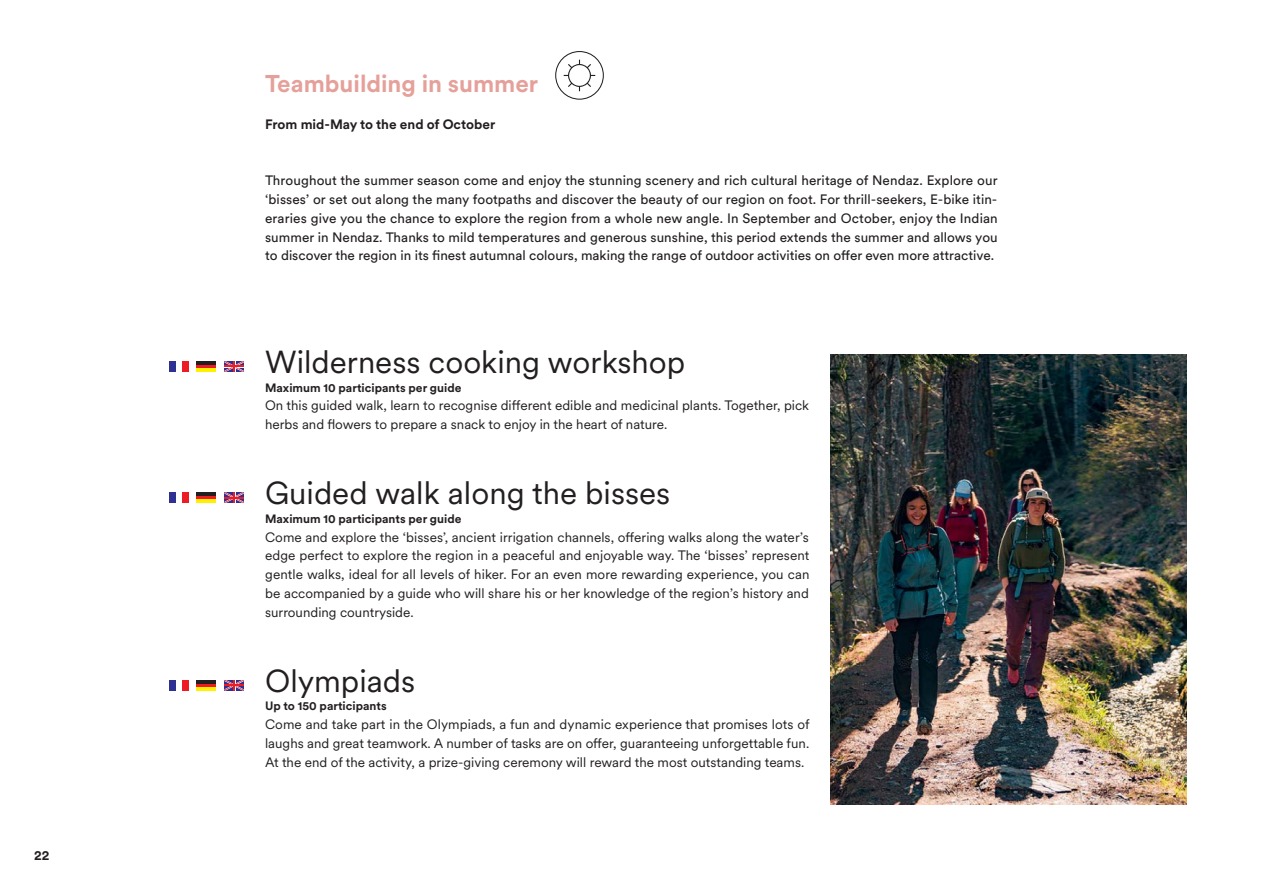
<style>
.page{position:relative;width:1263px;height:893px;background:#fff}
.page>*{position:absolute;margin:0;border:0;box-sizing:border-box;transform-origin:0 0}
.t1{font:31.5px "Circular XX";color:#231f20}
.t2{font:700 24px "Circular XX";color:#e5a09a}
.t3{font:13.5px/18.8px "Circular XX";color:#231f20;text-align:justify}
.t4{font:13.5px/18.8px "Circular XX";color:#231f20;text-align:justify}
.t5{font:700 13.5px "Circular XX";color:#231f20}
.t6{font:700 12px "Circular XX";color:#231f20}
</style>
<div class="page">
<div style="left:169px;top:361px;width:7px;height:11px;background:#2e3092"></div>
<div style="left:182px;top:361px;width:6px;height:11px;background:#ed1c24"></div>
<hr style="left:197px;top:365px;width:19px;height:3px;background:#ed1c24">
<hr style="left:197px;top:361px;width:19px;height:4px;background:#231f20">
<hr style="left:197px;top:368px;width:19px;height:4px;background:#fff200">
<svg style="left:224px;top:361px;width:20px;height:11px"></svg>
<div style="left:169px;top:492px;width:7px;height:11px;background:#2e3092"></div>
<div style="left:182px;top:492px;width:6px;height:11px;background:#ed1c24"></div>
<hr style="left:197px;top:496px;width:19px;height:3px;background:#ed1c24">
<hr style="left:197px;top:492px;width:19px;height:4px;background:#231f20">
<hr style="left:197px;top:499px;width:19px;height:4px;background:#fff200">
<svg style="left:224px;top:492px;width:20px;height:11px"></svg>
<div style="left:169px;top:680px;width:7px;height:10px;background:#2e3092"></div>
<div style="left:182px;top:680px;width:6px;height:10px;background:#ed1c24"></div>
<svg style="left:197px;top:683px;width:19px;height:4px"></svg>
<hr style="left:197px;top:680px;width:19px;height:3px;background:#231f20">
<hr style="left:197px;top:687px;width:19px;height:3px;background:#fff200">
<svg style="left:224px;top:680px;width:20px;height:10px"></svg>
<svg style="left:555px;top:51px;width:49px;height:49px"></svg>
<img style="left:830px;top:354px;width:356px;height:450px">
<p class="t5" style="left:34px;top:851px;width:17px">22</p>
<h2 class="t2" style="left:265px;top:74px;width:274px">Teambuilding in summer</h2>
<p class="t5" style="left:265px;top:119px;width:232px">From mid-May to the end of October</p>
<p class="t4" style="left:265px;top:173px;width:734px">Throughout the summer season come and enjoy the stunning scenery and rich cultural heritage of Nendaz. Explore our ‘bisses’ or set out along the many footpaths and discover the beauty of our region on foot. For thrill-seekers, E-bike itin&shy;eraries give you the chance to explore the region from a whole new angle. In September and October, enjoy the Indian summer in Nendaz. Thanks to mild temperatures and generous sunshine, this period extends the summer and allows you to discover the region in its finest autumnal colours, making the range of outdoor activities on offer even more attractive.</p>
<h1 class="t1" style="left:265px;top:350px;width:421px">Wilderness cooking workshop</h1>
<p class="t6" style="left:265px;top:383px;width:198px">Maximum 10 participants per guide</p>
<p class="t3" style="left:265px;top:398px;width:546px">On this guided walk, learn to recognise different edible and medicinal plants. Together, pick herbs and flowers to prepare a snack to enjoy in the heart of nature.</p>
<h1 class="t1" style="left:265px;top:482px;width:407px">Guided walk along the bisses</h1>
<p class="t6" style="left:265px;top:514px;width:198px">Maximum 10 participants per guide</p>
<p class="t3" style="left:265px;top:529px;width:546px">Come and explore the ‘bisses’, ancient irrigation channels, offering walks along the water’s edge perfect to explore the region in a peaceful and enjoyable way. The ‘bisses’ represent gentle walks, ideal for all levels of hiker. For an even more rewarding experience, you can be accompanied by a guide who will share his or her knowledge of the region’s history and surrounding countryside.</p>
<h1 class="t1" style="left:265px;top:669px;width:152px">Olympiads</h1>
<p class="t6" style="left:265px;top:702px;width:123px">Up to 150 participants</p>
<p class="t3" style="left:265px;top:716px;width:546px">Come and take part in the Olympiads, a fun and dynamic experience that promises lots of laughs and great teamwork. A number of tasks are on offer, guaranteeing unforgettable fun.<br>At the end of the activity, a prize-giving ceremony will reward the most outstanding teams.</p>
</div>
